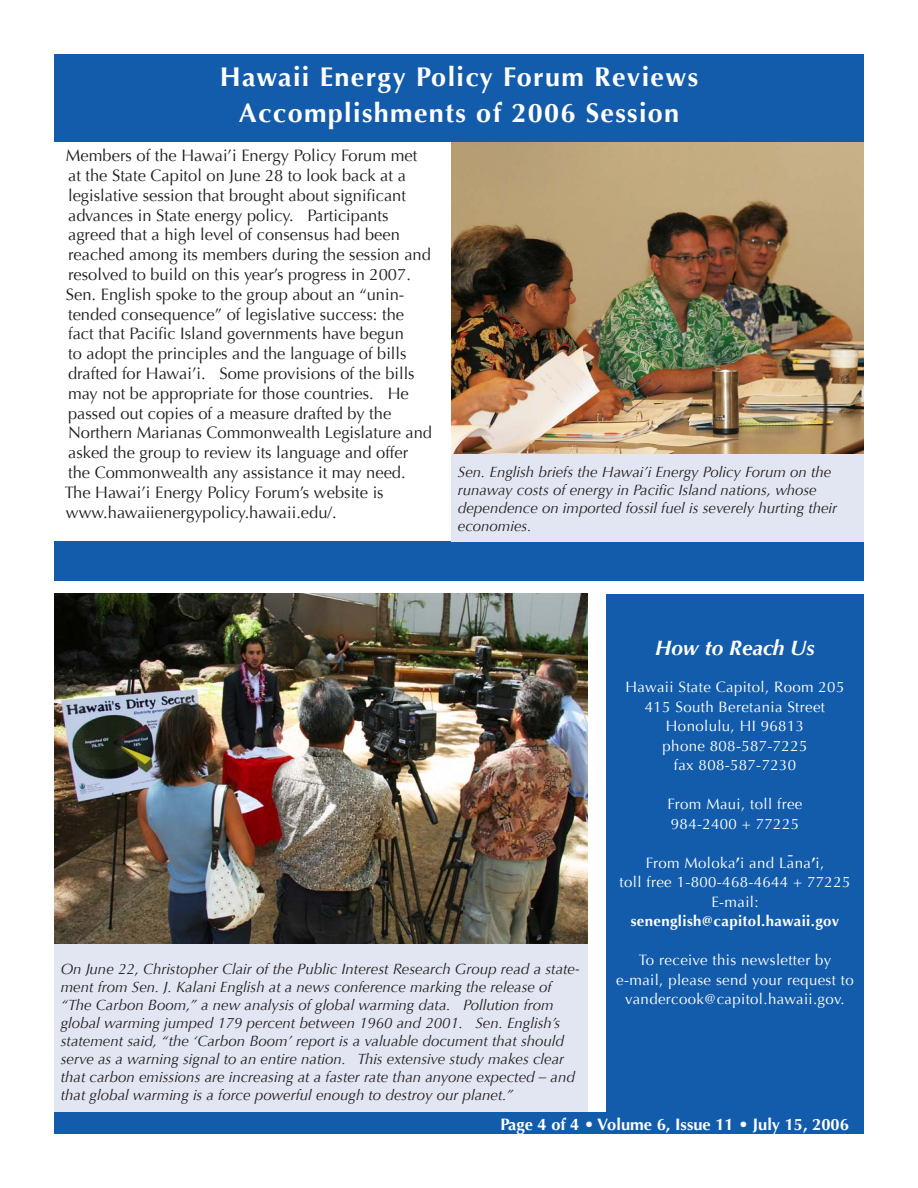
<style>
.page{position:relative;width:918px;height:1188px;background:#fff}
.page>*{position:absolute;margin:0;border:0;box-sizing:border-box;transform-origin:0 0}
.t1{font:700 27px/36px "Optima";letter-spacing:.05em;color:#fff;text-align:center}
.t2{font:italic 700 21px "Optima";color:#fff}
.t3{font:18px "Optima";color:#fff}
.t4{font:16.5px/19.8px "Optima";color:#231f20}
.t5{font:700 16.5px "Optima";color:#fff}
.t6{font:italic 15px/18px "Optima";color:#231f20}
.t7{font:15px/19.5px "Optima";letter-spacing:.025em;color:#fff;text-align:center}
.t8{font:700 15px "Optima";letter-spacing:.025em;color:#fff}
.s1{font-weight:700}
</style>
<div class="page">
<img style="left:451px;top:142px;width:413px;height:312px">
<div style="left:54px;top:541px;width:810px;height:39px;background:#135cab"></div>
<div style="left:54px;top:1112px;width:810px;height:22px;background:#135cab"></div>
<div style="left:54px;top:943px;width:534px;height:169px;background:#e2e6f3"></div>
<div style="left:54px;top:54px;width:810px;height:87px;background:#135cab"></div>
<img style="left:54px;top:594px;width:534px;height:349px">
<div style="left:451px;top:454px;width:413px;height:87px;background:#e2e6f3"></div>
<div style="left:606px;top:594px;width:258px;height:519px;background:#135cab"></div>
<h1 class="t1" style="left:220px;top:60px;width:480px">Hawaii Energy Policy Forum Reviews<br>Accomplishments of 2006 Session</h1>
<p class="t4" style="left:65px;top:146px;width:369px">Members of the Hawai’i Energy Policy Forum met at the State Capitol on June 28 to look back at a legislative session that brought about significant advances in State energy policy. Participants agreed that a high level of consensus had been reached among its members during the session and resolved to build on this year’s progress in 2007.<br>Sen. English spoke to the group about an “unin&shy;tended consequence” of legislative success: the<br>fact that Pacific Island governments have begun<br>to adopt the principles and the language of bills drafted for Hawai’i. Some provisions of the bills may not be appropriate for those countries. He passed out copies of a measure drafted by the Northern Marianas Commonwealth Legislature and asked the group to review its language and offer<br>the Commonwealth any assistance it may need.<br>The Hawai’i Energy Policy Forum’s website is www.hawaiienergypolicy.hawaii.edu/.</p>
<p class="t6" style="left:458px;top:463px;width:381px">Sen. English briefs the Hawai’i Energy Policy Forum on the runaway costs of energy in Pacific Island nations, whose dependence on imported fossil fuel is severely hurting their economies.</p>
<p class="t6" style="left:61px;top:960px;width:520px">On June 22, Christopher Clair of the Public Interest Research Group read a state&shy;ment from Sen. J. Kalani English at a news conference marking the release of “The Carbon Boom,” a new analysis of global warming data. Pollution from global warming jumped 179 percent between 1960 and 2001. Sen. English’s statement said, “the ‘Carbon Boom’ report is a valuable document that should serve as a warning signal to an entire nation. This extensive study makes clear that carbon emissions are increasing at a faster rate than anyone expected – and that global warming is a force powerful enough to destroy our planet.”</p>
<p class="t2" style="left:655px;top:635px;width:161px">How to Reach Us</p>
<p class="t7" style="left:626px;top:678px;width:220px">Hawaii State Capitol, Room 205<br>415 South Beretania Street<br>Honolulu, HI 96813<br>phone 808-587-7225<br>fax 808-587-7230</p>
<p class="t7" style="left:668px;top:795px;width:136px;text-align:left">From Maui, toll free<br>984-2400 + 77225</p>
<p class="t7" style="left:620px;top:853px;width:232px">From Moloka<span class="s1">’</span>i and Lana<span class="s1">’</span>i,<br>toll free 1-800-468-4644 + 77225<br>E-mail:</p>
<p class="t8" style="left:631px;top:912px;width:210px">senenglish@capitol.hawaii.gov</p>
<p class="t7" style="left:616px;top:951px;width:239px">To receive this newsletter by e-mail, please send your request to vandercook@capitol.hawaii.gov.</p>
<p class="t3" style="left:787px;top:844px;width:7px">-</p>
<p class="t5" style="left:501px;top:1114px;width:350px">Page 4 of 4 • Volume 6, Issue 11 • July 15, 2006</p>
</div>
